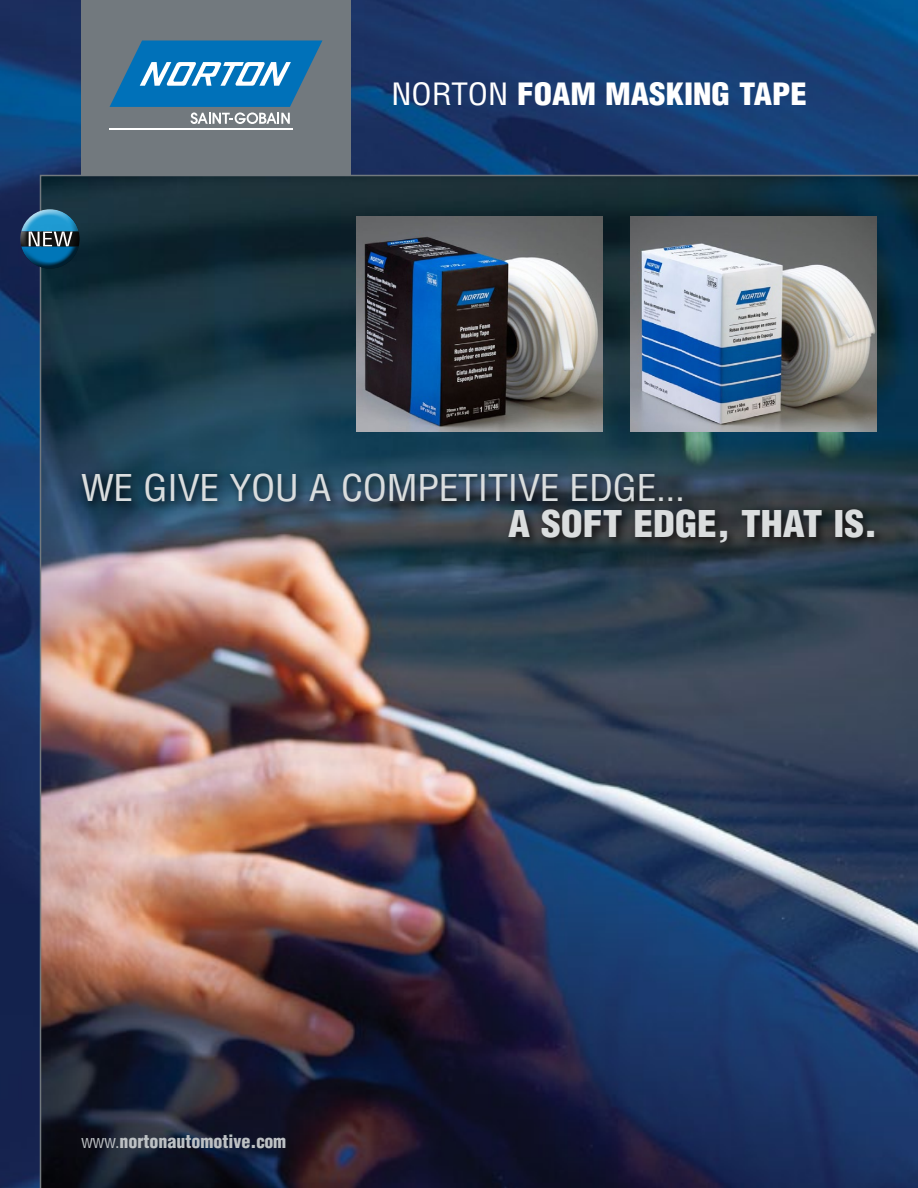
<style>
.page{position:relative;width:918px;height:1188px;background:#fff}
.page>*{position:absolute;margin:0;border:0;box-sizing:border-box;transform-origin:0 0}
.t1{font:condensed 36px "Helvetica";letter-spacing:-.01em;color:#daddde;scale:1.1 1}
.t2{font:900 condensed 36px "Helvetica";color:#daddde;scale:1.1 1}
.t3{font:900 condensed 30px "Helvetica";color:#fff;scale:1.1 1}
.t4{font:900 condensed 18px "Helvetica";color:#bdc1c4}
.s1{font-weight:400}
</style>
<div class="page">
<img style="left:0;top:0;width:918px;height:1188px">
<img style="left:40px;top:175px;width:878px;height:1013px">
<div style="left:81px;top:0;width:270px;height:176px;background:#72797e"></div>
<hr style="left:110px;top:128px;width:183px;height:1px;background:#fff">
<svg style="left:110px;top:40px;width:212px;height:84px"></svg>
<img style="left:356px;top:216px;width:246px;height:216px">
<img style="left:631px;top:216px;width:246px;height:216px">
<div style="left:77px;top:469px;width:807px;height:84px;background:#000;opacity:.75"></div>
<div style="left:19px;top:209px;width:62px;height:48px;background:#fff;opacity:.75"></div>
<div style="left:19px;top:218px;width:68px;height:58px;background:#000;opacity:.75"></div>
<p class="t3" style="left:392px;top:75px;width:379px"><span class="s1">NORTON</span> Foam Masking Tape</p>
<p class="t1" style="left:81px;top:466px;width:551px">WE GIVE YOU A COMPETITIVE EDGE...</p>
<p class="t2" style="left:508px;top:501px;width:337px">A SOFT EDGE , THAT IS.</p>
<p class="t4" style="left:81px;top:1130px;width:207px"><span class="s1">WWW.</span>nortonautomotive.com</p>
</div>
